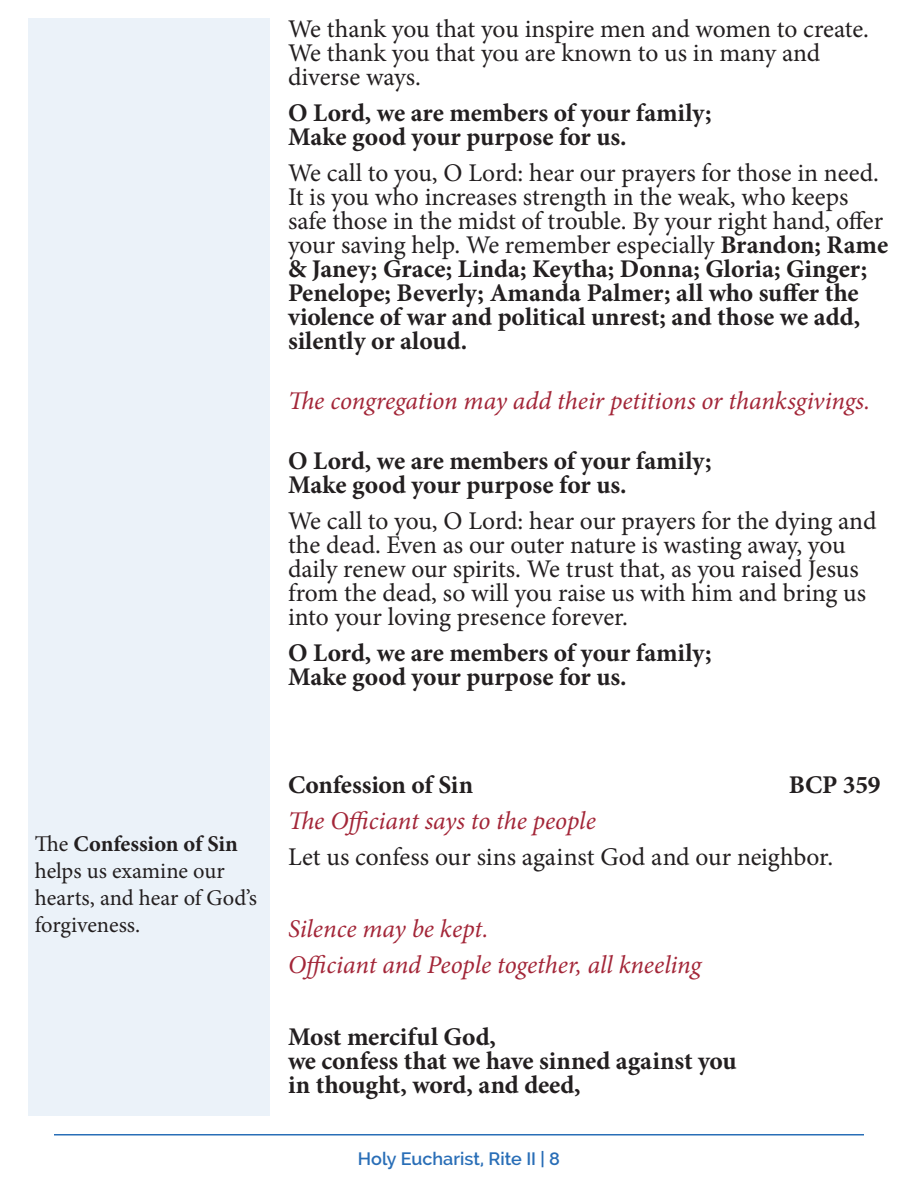
<style>
.page{position:relative;width:918px;height:1188px;background:#fff}
.page>*{position:absolute;margin:0;border:0;box-sizing:border-box;transform-origin:0 0}
.People{font:25.5px/24px "Minion Pro";letter-spacing:-.005em;color:#231f20}
.People-2{font:700 25.5px/24px "Minion Pro";color:#231f20}
.Rubric{font:italic 25.5px "Minion Pro";letter-spacing:-.005em;color:#a32638}
.Rubric-2{font:700 25.5px/24px "Minion Pro";letter-spacing:-.02em;color:#231f20}
.t1{font:22.5px/27px "Minion Pro";letter-spacing:-.005em;color:#231f20}
.t2{font:600 18px "Raleway";color:#296eb7}
.s1{font-weight:700}
</style>
<div class="page">
<hr style="left:54px;top:1134px;width:810px;height:2px;background:#296eb7">
<div style="left:28px;top:18px;width:242px;height:1098px;background:#ebf2f9"></div>
<p class="People" style="left:288px;top:17px;width:583px">We thank you that you inspire men and women to create.<br>We thank you that you are known to us in many and diverse ways.</p>
<p class="People-2" style="left:288px;top:100px;width:425px">O Lord, we are members of your family;<br>Make good your purpose for us.</p>
<p class="People" style="left:288px;top:161px;width:602px">We call to you, O Lord: hear our prayers for those in need.<br>It is you who increases strength in the weak, who keeps safe those in the midst of trouble. By your right hand, offer your saving help. We remember especially <span class="s1">Brandon; Rame &amp; Janey; Grace; Linda; Keytha; Donna; Gloria; Ginger; Penelope; Beverly; Amanda Palmer; all who suffer the violence of war and political unrest; and those we add, silently or aloud.</span></p>
<p class="Rubric" style="left:288px;top:383px;width:584px">The congregation may add their petitions or thanksgivings.</p>
<p class="People-2" style="left:288px;top:448px;width:425px">O Lord, we are members of your family;<br>Make good your purpose for us.</p>
<p class="People" style="left:288px;top:509px;width:590px">We call to you, O Lord: hear our prayers for the dying and the dead. Even as our outer nature is wasting away, you daily renew our spirits. We trust that, as you raised Jesus from the dead, so will you raise us with him and bring us into your loving presence forever.</p>
<p class="People-2" style="left:288px;top:640px;width:425px">O Lord, we are members of your family;<br>Make good your purpose for us.</p>
<p class="t1" style="left:35px;top:831px;width:224px">The <span class="s1">Confession of Sin </span>helps us examine our hearts, and hear of God’s forgiveness.</p>
<p class="People-2" style="left:288px;top:772px;width:187px">Confession of Sin</p>
<p class="People-2" style="left:789px;top:772px;width:93px">BCP 359</p>
<p class="Rubric" style="left:288px;top:803px;width:309px">The Officiant says to the people</p>
<p class="People" style="left:288px;top:845px;width:547px">Let us confess our sins against God and our neighbor.</p>
<p class="Rubric" style="left:288px;top:911px;width:202px">Silence may be kept.</p>
<p class="Rubric" style="left:288px;top:947px;width:415px">Officiant and People together, all kneeling</p>
<p class="Rubric-2" style="left:288px;top:1024px;width:450px">Most merciful God,<br>we confess that we have sinned against you in thought, word, and deed,</p>
<p class="t2" style="left:358px;top:1149px;width:204px">Holy Eucharist, Rite II | 8</p>
</div>
